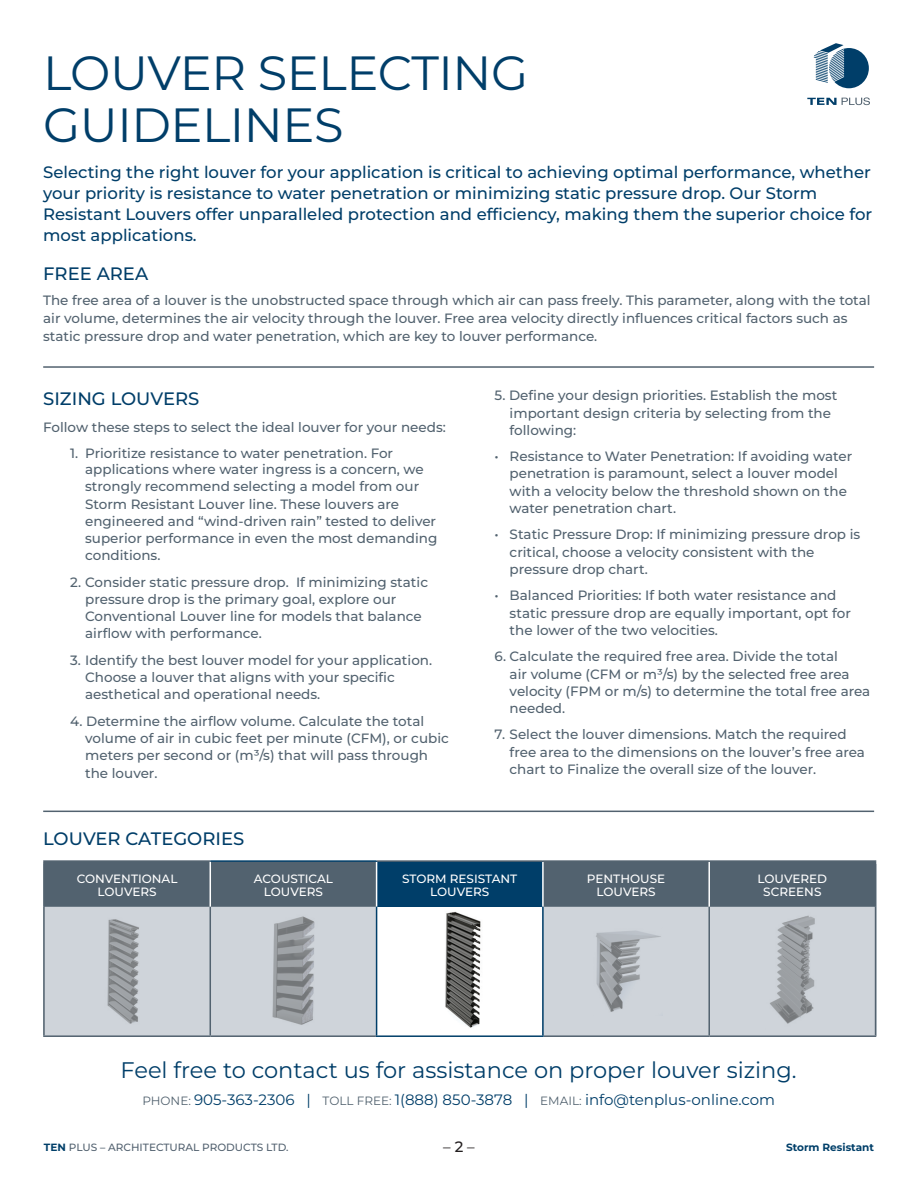
<style>
.page{position:relative;width:918px;height:1188px;background:#fff}
.page>*{position:absolute;margin:0;border:0;box-sizing:border-box;transform-origin:0 0}
.Body_Copy{font:48px/52.5px "Montserrat";letter-spacing:-.01em;color:#003e69}
.Body_Copy-2{font:22.5px "Montserrat";color:#003e69}
.Body_Copy-3{font:500 18px "Montserrat";color:#003e69}
.Body_Copy-4{font:500 16.5px/21px "Montserrat";color:#003e69}
.Body_Copy_-_Minor{font:15px "Montserrat";color:#003e69}
.t1{font:15px "Montserrat";color:#231f20}
.Body_Copy-5{font:500 13.5px/17.2px "Montserrat";color:#52626f}
.Body_Copy-6{font:500 12px/13.5px "Montserrat";color:#fff;text-align:center}
.t2{font:500 10.5px "Montserrat";color:#536270}
.t3{font:700 10.5px "Montserrat";color:#003f69}
.s1{font-size:12px;color:#52626f}
.s2{font-weight:700;color:#003f69}
.s3{font-weight:500}
</style>
<div class="page">
<svg style="left:814px;top:43px;width:55px;height:45px"></svg>
<svg style="left:807px;top:97px;width:63px;height:8px"></svg>
<hr style="left:43px;top:366px;width:831px;height:2px;background:#52626f">
<hr style="left:43px;top:811px;width:831px;height:1px;background:#52626f">
<img style="left:445px;top:911px;width:36px;height:117px">
<div style="left:542px;top:865px;width:334px;height:171px;background:#cfd4da"></div>
<svg style="left:45px;top:907px;width:331px;height:128px;background:#c5c9cf"></svg>
<div style="left:45px;top:862px;width:830px;height:45px;background:#52626f"></div>
<div style="left:377px;top:861px;width:166px;height:46px;background:#003e69"></div>
<hr style="left:376px;top:862px;width:1px;height:45px;background:#fff">
<hr style="left:542px;top:862px;width:2px;height:45px;background:#fff">
<hr style="left:708px;top:862px;width:2px;height:45px;background:#fff">
<hr style="left:43px;top:907px;width:2px;height:128px;background:#52626f">
<hr style="left:43px;top:1035px;width:167px;height:2px;background:#52626f">
<hr style="left:43px;top:860px;width:167px;height:2px;background:#52626f">
<hr style="left:709px;top:860px;width:167px;height:2px;background:#52626f">
<hr style="left:875px;top:862px;width:1px;height:45px;background:#52626f">
<hr style="left:377px;top:860px;width:166px;height:2px;background:#52626f">
<hr style="left:543px;top:860px;width:166px;height:2px;background:#52626f">
<hr style="left:210px;top:860px;width:167px;height:2px;background:#003e69">
<hr style="left:210px;top:862px;width:1px;height:45px;background:#fff">
<hr style="left:43px;top:862px;width:2px;height:45px;background:#52626f">
<hr style="left:544px;top:1035px;width:165px;height:2px;background:#52626f">
<hr style="left:210px;top:907px;width:1px;height:128px;background:#52626f">
<hr style="left:210px;top:1035px;width:166px;height:2px;background:#52626f">
<hr style="left:376px;top:907px;width:1px;height:128px;background:#003e69">
<hr style="left:542px;top:907px;width:2px;height:128px;background:#003e69">
<hr style="left:376px;top:1035px;width:168px;height:2px;background:#003e69">
<hr style="left:708px;top:907px;width:2px;height:128px;background:#52626f">
<hr style="left:875px;top:907px;width:1px;height:128px;background:#52626f">
<hr style="left:709px;top:1035px;width:167px;height:2px;background:#52626f">
<p class="Body_Copy" style="left:43px;top:45px;width:487px">LOUVER SELECTING<br>GUIDELINES</p>
<p class="Body_Copy-4" style="left:43px;top:162px;width:831px">Selecting the right louver for your application is critical to achieving optimal performance, whether your priority is resistance to water penetration or minimizing static pressure drop. Our Storm Resistant Louvers offer unparalleled protection and efficiency, making them the superior choice for most applications.</p>
<p class="Body_Copy-3" style="left:43px;top:262px;width:106px">FREE AREA</p>
<p class="Body_Copy-5" style="left:43px;top:290px;width:829px;line-height:18px">The free area of a louver is the unobstructed space through which air can pass freely. This parameter, along with the total air volume, determines the air velocity through the louver. Free area velocity directly influences critical factors such as static pressure drop and water penetration, which are key to louver performance.</p>
<p class="Body_Copy-3" style="left:43px;top:386px;width:158px">SIZING LOUVERS</p>
<p class="Body_Copy-5" style="left:43px;top:418px;width:404px">Follow these steps to select the ideal louver for your needs:</p>
<p class="Body_Copy-5" style="left:85px;top:444px;width:354px;text-indent:-15px">1. Prioritize resistance to water penetration. For applications where water ingress is a concern, we strongly recommend selecting a model from our Storm Resistant Louver line. These louvers are engineered and “wind-driven rain” tested to deliver superior performance in even the most demanding conditions.</p>
<p class="Body_Copy-5" style="left:85px;top:573px;width:344px;text-indent:-15px">2. Consider static pressure drop. If minimizing static pressure drop is the primary goal, explore our Conventional Louver line for models that balance airflow with performance.</p>
<p class="Body_Copy-5" style="left:85px;top:651px;width:348px;text-indent:-15px">3. Identify the best louver model for your application.<br>Choose a louver that aligns with your specific aesthetical and operational needs.</p>
<p class="Body_Copy-5" style="left:85px;top:712px;width:365px;text-indent:-15px">4. Determine the airflow volume. Calculate the total volume of air in cubic feet per minute (CFM), or cubic meters per second or (m³/s) that will pass through the louver.</p>
<p class="Body_Copy-5" style="left:510px;top:387px;width:329px;text-indent:-15px">5. Define your design priorities. Establish the most important design criteria by selecting from the following:</p>
<p class="Body_Copy-5" style="left:510px;top:447px;width:344px;text-indent:-15px">• Resistance to Water Penetration: If avoiding water penetration is paramount, select a louver model with a velocity below the threshold shown on the water penetration chart.</p>
<p class="Body_Copy-5" style="left:510px;top:526px;width:352px;text-indent:-15px">• Static Pressure Drop: If minimizing pressure drop is critical, choose a velocity consistent with the pressure drop chart.</p>
<p class="Body_Copy-5" style="left:510px;top:587px;width:343px;text-indent:-15px">• Balanced Priorities: If both water resistance and static pressure drop are equally important, opt for the lower of the two velocities.</p>
<p class="Body_Copy-5" style="left:510px;top:648px;width:362px;text-indent:-15px">6. Calculate the required free area. Divide the total<br>air volume (CFM or m³/s) by the selected free area velocity (FPM or m/s) to determine the total free area needed.</p>
<p class="Body_Copy-5" style="left:510px;top:726px;width:357px;text-indent:-15px">7. Select the louver dimensions. Match the required free area to the dimensions on the louver’s free area chart to Finalize the overall size of the louver.</p>
<p class="Body_Copy-3" style="left:43px;top:826px;width:203px">LOUVER CATEGORIES</p>
<p class="Body_Copy-6" style="left:77px;top:872px;width:102px">CONVENTIONAL<br>LOUVERS</p>
<p class="Body_Copy-6" style="left:254px;top:872px;width:81px">ACOUSTICAL<br>LOUVERS</p>
<p class="Body_Copy-6" style="left:402px;top:872px;width:117px">STORM RESISTANT<br>LOUVERS</p>
<p class="Body_Copy-6" style="left:587px;top:872px;width:80px">PENTHOUSE<br>LOUVERS</p>
<p class="Body_Copy-6" style="left:758px;top:872px;width:71px">LOUVERED<br>SCREENS</p>
<p class="Body_Copy-2" style="left:121px;top:1055px;width:678px">Feel free to contact us for assistance on proper louver sizing.</p>
<p class="Body_Copy_-_Minor" style="left:142px;top:1090px;width:634px"><span class="s1">PHONE:</span> 905-363-2306 | <span class="s1">TOLL FREE:</span> 1(888) 850-3878 | <span class="s1">EMAIL:</span> info@tenplus-online.com</p>
<p class="t2" style="left:44px;top:1140px;width:246px"><span class="s2">TEN</span> PLUS – ARCHITECTURAL PRODUCTS LTD.</p>
<p class="t1" style="left:443px;top:1136px;width:33px">– <span class="s3">2</span> –</p>
<p class="t3" style="left:786px;top:1140px;width:89px">Storm Resistant</p>
</div>
